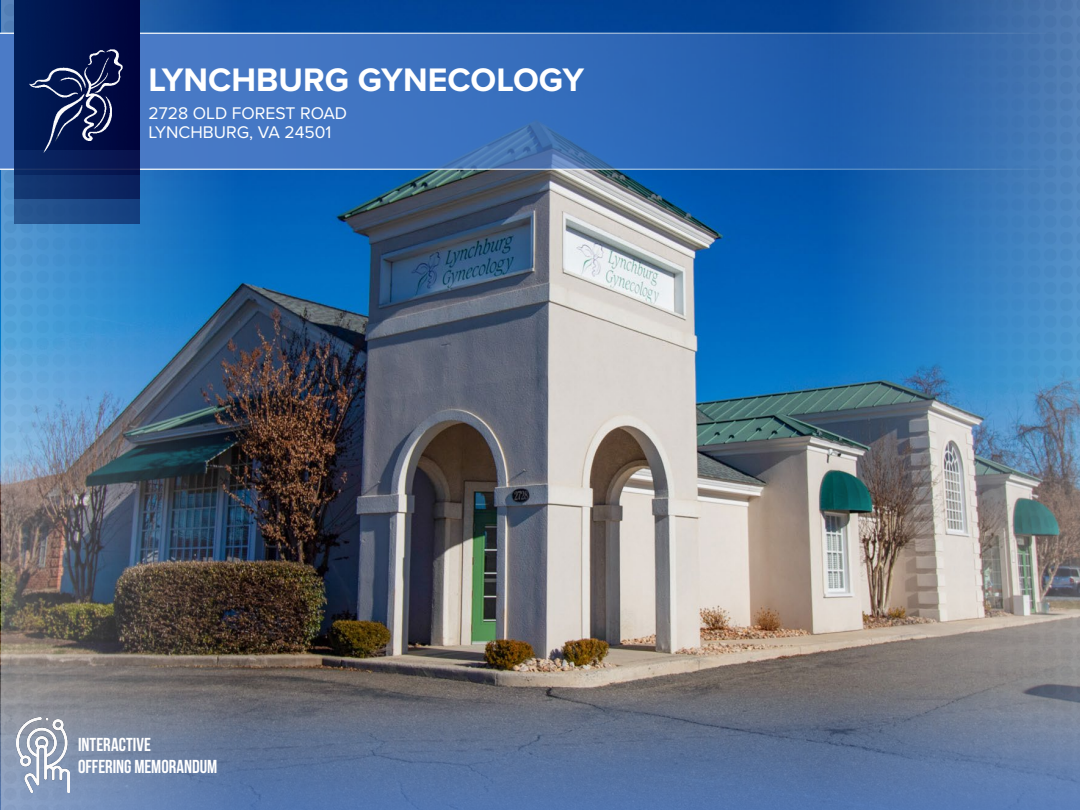
<style>
.page{position:relative;width:1080px;height:810px;background:#fff}
.page>*{position:absolute;margin:0;border:0;box-sizing:border-box;transform-origin:0 0}
.t1{font:700 33.75px "Proxima Nova";color:#fff}
.t2{font:700 18.75px/22.5px "Bebas Neue";color:#fff}
.t3{font:17.5px/18.8px "Proxima Nova";color:#fff}
</style>
<div class="page">
<img style="left:0;top:0;width:826px;height:688px">
<img style="left:826px;top:0;width:254px;height:688px">
<svg style="left:0;top:688px;width:1080px;height:122px;background:#5f7190"></svg>
<img style="left:1px;top:0;width:242px;height:810px">
<svg style="left:0;top:33px;width:1059px;height:137px;background:#386eb8"></svg>
<img style="left:14px;top:199px;width:125px;height:25px">
<img style="left:14px;top:174px;width:125px;height:25px">
<img style="left:14px;top:150px;width:125px;height:24px">
<img style="left:14px;top:0;width:125px;height:150px">
<img style="left:16px;top:718px;width:53px;height:74px">
<img style="left:28px;top:48px;width:96px;height:107px">
<h1 class="t1" style="left:149px;top:55px;width:437px">LYNCHBURG GYNECOLOGY</h1>
<p class="t3" style="left:149px;top:103px;width:200px">2728 OLD FOREST ROAD<br>LYNCHBURG, VA 24501</p>
<p class="t2" style="left:78px;top:733px;width:141px">INTERACTIVE<br>OFFERING MEMORANDUM</p>
</div>
